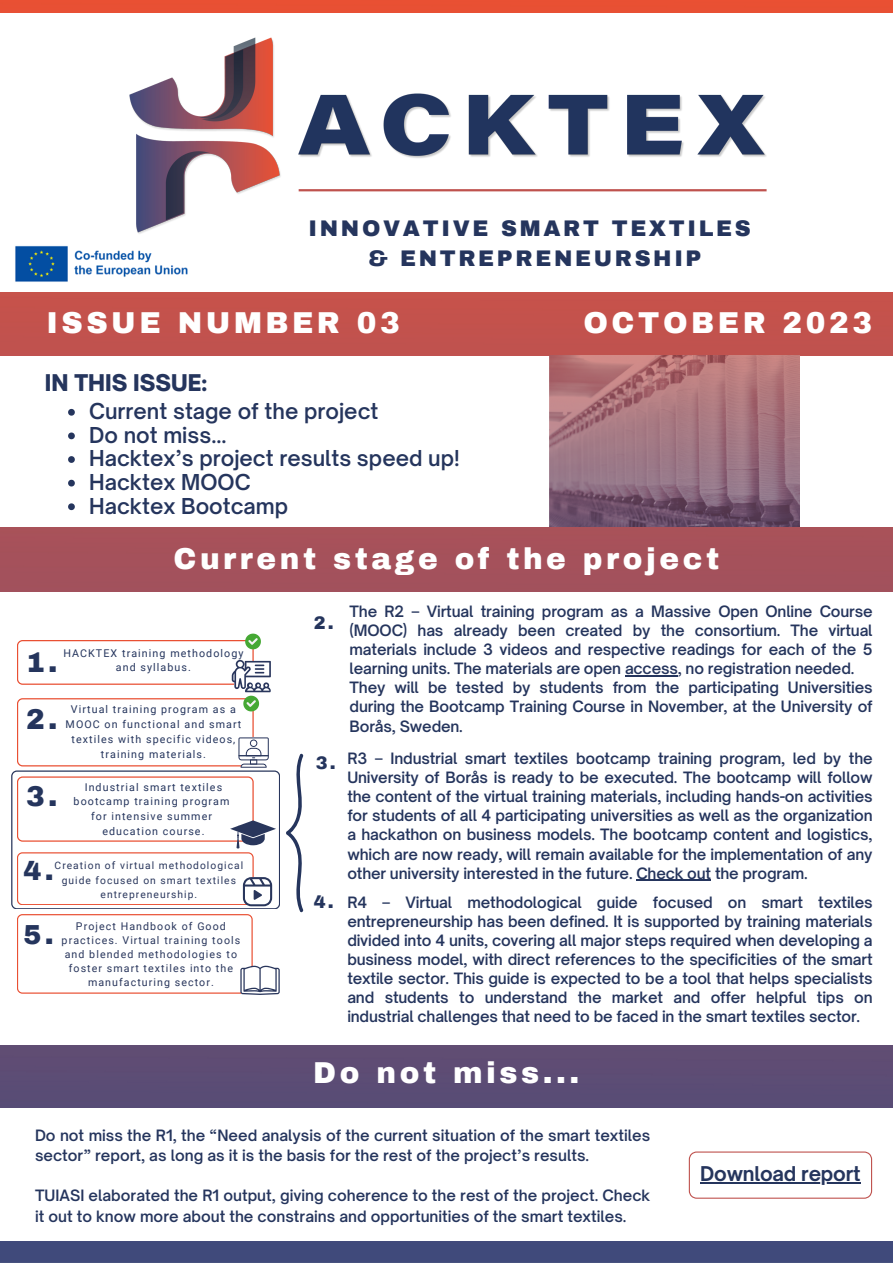
<style>
.page{position:relative;width:893px;height:1264px;background:#fff}
.page>*{position:absolute;margin:0;border:0;box-sizing:border-box;transform-origin:0 0}
.t1{font:900 29.55px "Archivo";letter-spacing:.12em;color:#fff}
.t2{font:900 28.05px "Archivo";color:#25355d}
.t3{font:900 26.85px "Archivo";color:#25355d}
.t4{font:900 22.05px "Archivo";letter-spacing:.12em;color:#25355d}
.t5{font:900 22.05px "Open Sauce One";color:#25355d}
.t6{font:600 21px "Open Sauce One";color:#25355d}
.t7{font:700 19.5px "Open Sauce One";letter-spacing:-.01em;color:#25355d}
.t8{font:900 17.85px "Archivo";color:#25355d}
.t9{font:600 15px/19px "Open Sauce One";color:#25355d;text-align:justify}
.t10{font:10.65px/14.9px "Roboto";letter-spacing:.1em;color:#25355d;text-align:center}
.t11{font:10.65px/14.2px "Roboto";letter-spacing:.1em;color:#29365c;text-align:center}
.t12{font:10.2px/14.2px "Roboto";letter-spacing:.1em;color:#29365c;text-align:center}
</style>
<div class="page">
<img style="left:0;top:0;width:892px;height:1262px">
<div style="left:0;top:13px;width:892px;height:279px;background:#fff"></div>
<img style="left:15px;top:245px;width:173px;height:37px">
<img style="left:94px;top:0;width:704px;height:274px">
<hr style="left:298px;top:189px;width:468px;height:2px;background:#bf524e">
<div style="left:0;top:355px;width:892px;height:171px;background:#fff"></div>
<div style="left:0;top:592px;width:892px;height:452px;background:#fff"></div>
<svg style="left:242px;top:994px;width:37px;height:1px"></svg>
<svg style="left:286px;top:753px;width:18px;height:160px"></svg>
<div style="left:0;top:1108px;width:892px;height:133px;background:#fff"></div>
<img style="left:549px;top:355px;width:250px;height:171px">
<hr style="left:636px;top:879px;width:75px;height:1px;background:#25355d">
<svg style="left:68px;top:409px;width:7px;height:6px"></svg>
<svg style="left:68px;top:432px;width:7px;height:7px"></svg>
<svg style="left:68px;top:456px;width:7px;height:7px"></svg>
<svg style="left:68px;top:480px;width:7px;height:6px"></svg>
<svg style="left:68px;top:503px;width:7px;height:7px"></svg>
<hr style="left:625px;top:675px;width:52px;height:1px;background:#25355d">
<svg style="left:11px;top:633px;width:269px;height:361px"></svg>
<svg style="left:688px;top:1151px;width:184px;height:47px"></svg>
<hr style="left:700px;top:1182px;width:160px;height:1px;background:#25355d">
<p class="t4" style="left:308px;top:216px;width:443px">INNOVATIVE SMART TEXTILES</p>
<p class="t4" style="left:368px;top:247px;width:335px">&amp; ENTREPRENEURSHIP</p>
<p class="t1" style="left:46px;top:307px;width:355px">ISSUE NUMBER 03</p>
<p class="t1" style="left:583px;top:307px;width:290px">OCTOBER 2023</p>
<p class="t5" style="left:45px;top:368px;width:164px">IN THIS ISSUE:</p>
<p class="t6" style="left:89px;top:398px;width:291px">Current stage of the project</p>
<p class="t6" style="left:89px;top:421px;width:139px">Do not miss...</p>
<p class="t6" style="left:89px;top:445px;width:372px">Hacktex’s project results speed up!</p>
<p class="t6" style="left:89px;top:469px;width:163px">Hacktex MOOC</p>
<p class="t6" style="left:89px;top:492px;width:200px">Hacktex Bootcamp</p>
<p class="t1" style="left:173px;top:543px;width:547px">Current stage of the project</p>
<p class="t2" style="left:26px;top:647px;width:33px">1.</p>
<p class="t10" style="left:63px;top:646px;width:181px;line-height:14.2px">HACKTEX training methodology and syllabus.</p>
<p class="t2" style="left:26px;top:704px;width:33px">2.</p>
<p class="t10" style="left:66px;top:702px;width:177px">Virtual training program as a<br>MOOC on functional and smart textiles with specific videos, training materials.</p>
<p class="t2" style="left:26px;top:781px;width:33px">3.</p>
<p class="t10" style="left:74px;top:779px;width:157px">Industrial smart textiles bootcamp training program</p>
<p class="t10" style="left:91px;top:809px;width:122px">for intensive summer</p>
<p class="t10" style="left:102px;top:824px;width:104px">education course.</p>
<p class="t3" style="left:24px;top:856px;width:32px">4.</p>
<p class="t12" style="left:55px;top:858px;width:190px">Creation of virtual methodological guide focused on smart textiles entrepreneurship.</p>
<p class="t3" style="left:24px;top:920px;width:32px">5.</p>
<p class="t11" style="left:62px;top:918px;width:180px">Project Handbook of Good practices. Virtual training tools and blended methodologies to foster smart textiles into the manufacturing sector.</p>
<p class="t8" style="left:314px;top:613px;width:21px">2.</p>
<p class="t8" style="left:316px;top:753px;width:21px">3.</p>
<p class="t8" style="left:314px;top:892px;width:21px">4.</p>
<p class="t9" style="left:349px;top:601px;width:524px">The R2 – Virtual training program as a Massive Open Online Course (MOOC) has already been created by the consortium. The virtual materials include 3 videos and respective readings for each of the 5 learning units. The materials are open access, no registration needed.</p>
<p class="t9" style="left:349px;top:678px;width:524px">They will be tested by students from the participating Universities during the Bootcamp Training Course in November, at the University of Borås, Sweden.</p>
<p class="t9" style="left:347px;top:748px;width:527px">R3 – Industrial smart textiles bootcamp training program, led by the University of Borås is ready to be executed. The bootcamp will follow the content of the virtual training materials, including hands-on activities for students of all 4 participating universities as well as the organization a hackathon on business models. The bootcamp content and logistics, which are now ready, will remain available for the implementation of any other university interested in the future. Check out the program.</p>
<p class="t9" style="left:347px;top:892px;width:527px">R4 – Virtual methodological guide focused on smart textiles entrepreneurship has been defined. It is supported by training materials divided into 4 units, covering all major steps required when developing a business model, with direct references to the specificities of the smart textile sector. This guide is expected to be a tool that helps specialists and students to understand the market and offer helpful tips on industrial challenges that need to be faced in the smart textiles sector.</p>
<p class="t1" style="left:313px;top:1057px;width:267px">Do not miss...</p>
<p class="t9" style="left:35px;top:1124px;width:616px;line-height:20.2px">Do not miss the R1, the “Need analysis of the current situation of the smart textiles sector” report, as long as it is the basis for the rest of the project’s results.</p>
<p class="t9" style="left:35px;top:1185px;width:616px;line-height:20.2px">TUIASI elaborated the R1 output, giving coherence to the rest of the project. Check it out to know more about the constrains and opportunities of the smart textiles.</p>
<p class="t7" style="left:700px;top:1161px;width:162px">Download report</p>
</div>
